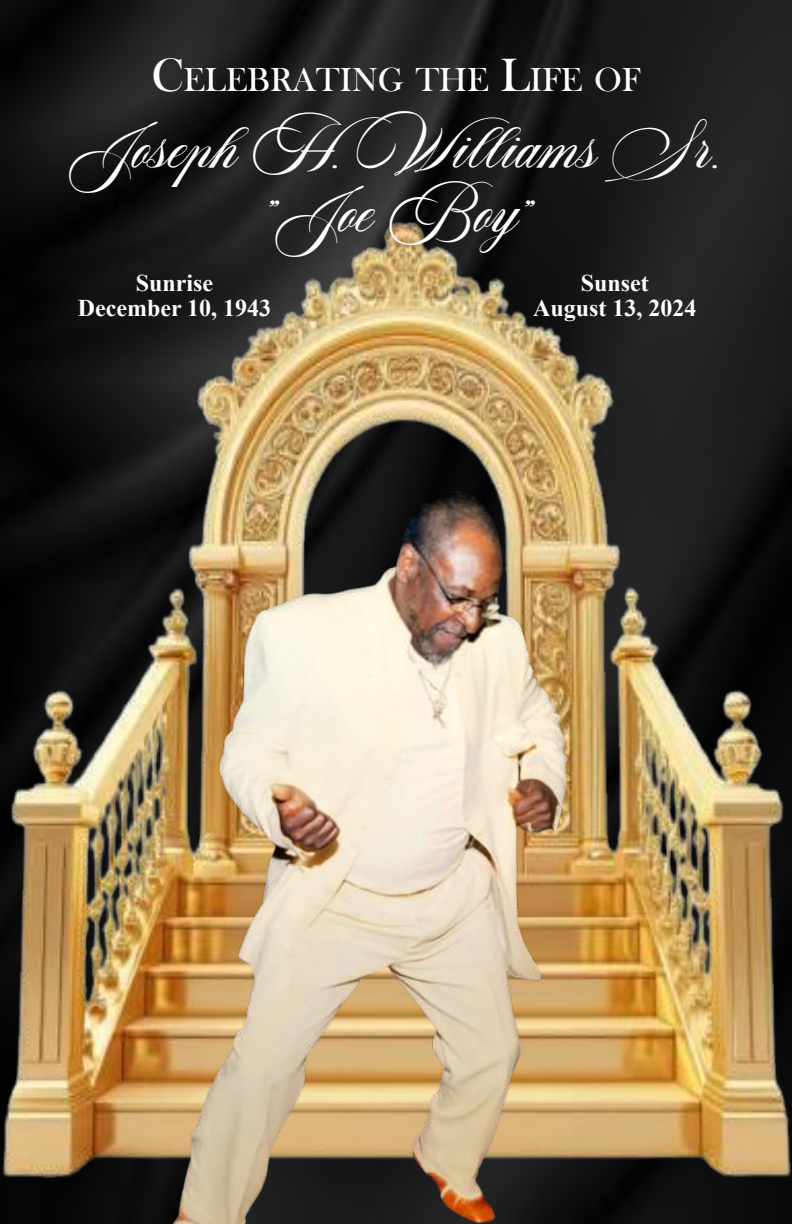
<style>
.page{position:relative;width:792px;height:1224px;background:#fff}
.page>*{position:absolute;margin:0;border:0;box-sizing:border-box;transform-origin:0 0}
.t1{font:700 42.6px/64.2px "Aston Script";color:#fff;text-align:center}
.t2{font:34.2px "Bask Old Face";color:#fff}
.t3{font:700 24px/25px "Times New Roman";color:#fff;text-align:center}
.s1{font-size:48px}
</style>
<div class="page">
<img style="left:0;top:0;width:792px;height:1224px">
<img style="left:134px;top:467px;width:497px;height:757px">
<h2 class="t2" style="left:151px;top:68px;width:491px"><span class="s1">C</span>ELEBRATING THE <span class="s1">L</span>IFE OF</h2>
<h1 class="t1" style="left:70px;top:120px;width:654px">Joseph H. Williams Sr. "Joe Boy"</h1>
<p class="t3" style="left:533px;top:273px;width:165px">Sunset<br>August 13, 2024</p>
<p class="t3" style="left:78px;top:273px;width:195px">Sunrise<br>December 10, 1943</p>
</div>
